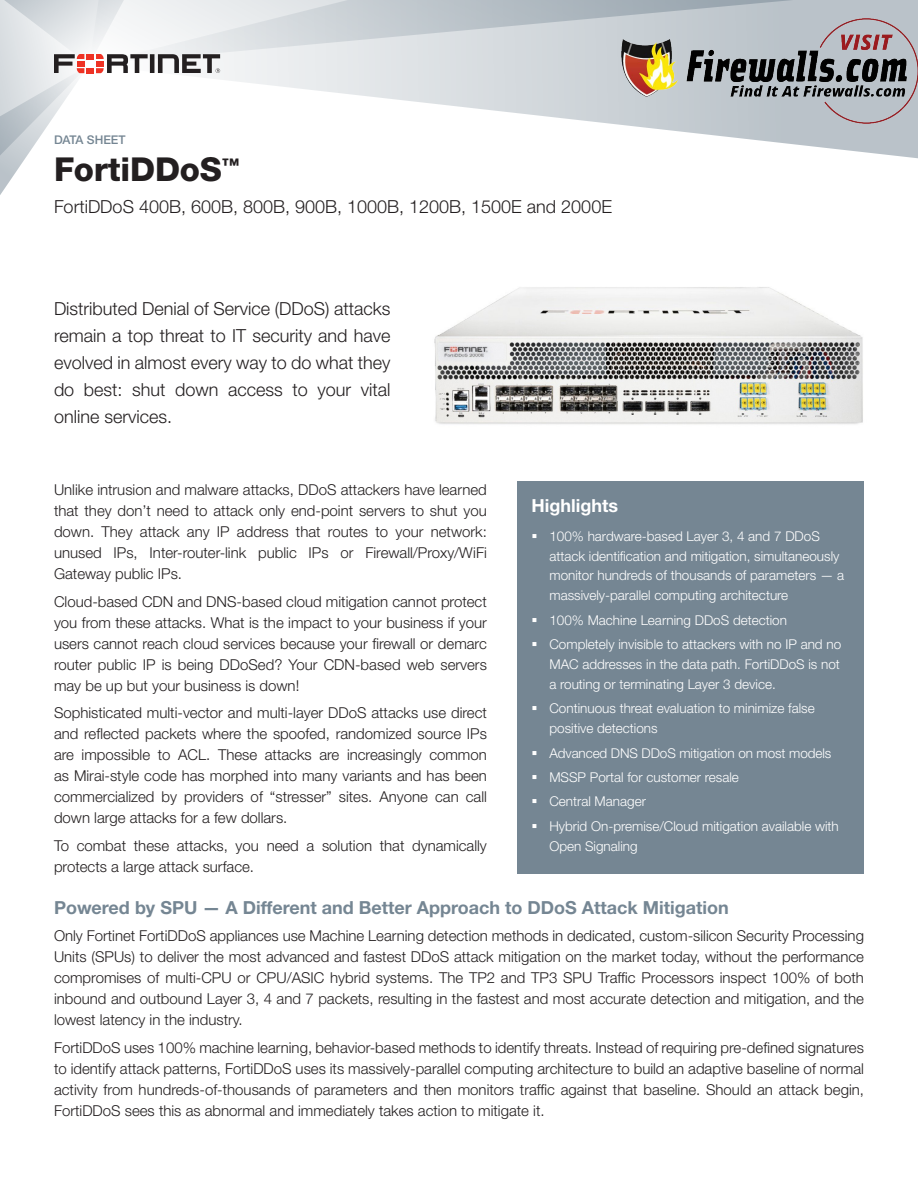
<style>
.page{position:relative;width:918px;height:1188px;background:#fff}
.page>*{position:absolute;margin:0;border:0;box-sizing:border-box;transform-origin:0 0}
.t1{font:800 33px "Helvetica Neue LT Std";letter-spacing:-.005em;color:#231f20}
.t2{font:300 18px/27px "Helvetica Neue LT Pro";color:#231f20;text-align:justify}
.t3{font:700 18px "Helvetica Neue LT Std";color:#758693}
.t4{font:700 18px "Helvetica Neue LT Std";color:#fff}
.t5{font:300 15px/21px "Helvetica Neue LT Std";color:#231f20;text-align:justify}
.t6{font:300 13.5px/19.8px "Helvetica Neue LT Std";color:#fff}
.t7{font:500 12px "Helvetica Neue LT Std";color:#758693}
</style>
<div class="page">
<svg style="left:220px;top:65px;width:698px;height:94px"></svg>
<svg style="left:220px;top:0;width:698px;height:65px"></svg>
<svg style="left:0;top:0;width:220px;height:195px"></svg>
<div style="left:518px;top:482px;width:346px;height:392px;background:#758693"></div>
<img style="left:434px;top:287px;width:429px;height:138px">
<img style="left:621px;top:18px;width:297px;height:105px">
<p class="t7" style="left:54px;top:132px;width:73px">DATA SHEET</p>
<h1 class="t1" style="left:54px;top:150px;width:187px">FortiDDoS<sup>™</sup></h1>
<p class="t2" style="left:54px;top:192px;width:560px">FortiDDoS 400B, 600B, 800B, 900B, 1000B, 1200B, 1500E and 2000E</p>
<p class="t2" style="left:54px;top:295px;width:338px">Distributed Denial of Service (DDoS) attacks remain a top threat to IT security and have evolved in almost every way to do what they do best: shut down access to your vital online services.</p>
<p class="t5" style="left:54px;top:479px;width:434px">Unlike intrusion and malware attacks, DDoS attackers have learned that they don’t need to attack only end-point servers to shut you down. They attack any IP address that routes to your network: unused IPs, Inter-router-link public IPs or Firewall/Proxy/WiFi Gateway public IPs.</p>
<p class="t5" style="left:54px;top:591px;width:434px">Cloud-based CDN and DNS-based cloud mitigation cannot protect you from these attacks. What is the impact to your business if your users cannot reach cloud services because your firewall or demarc router public IP is being DDoSed? Your CDN-based web servers may be up but your business is down!</p>
<p class="t5" style="left:54px;top:702px;width:434px">Sophisticated multi-vector and multi-layer DDoS attacks use direct and reflected packets where the spoofed, randomized source IPs are impossible to ACL. These attacks are increasingly common as Mirai-style code has morphed into many variants and has been commercialized by providers of “stresser” sites. Anyone can call down large attacks for a few dollars.</p>
<p class="t5" style="left:54px;top:835px;width:434px">To combat these attacks, you need a solution that dynamically protects a large attack surface.</p>
<p class="t3" style="left:54px;top:896px;width:676px">Powered by SPU — A Different and Better Approach to DDoS Attack Mitigation</p>
<p class="t5" style="left:54px;top:925px;width:812px">Only Fortinet FortiDDoS appliances use Machine Learning detection methods in dedicated, custom-silicon Security Processing Units (SPUs) to deliver the most advanced and fastest DDoS attack mitigation on the market today, without the performance compromises of multi-CPU or CPU/ASIC hybrid systems. The TP2 and TP3 SPU Traffic Processors inspect 100% of both inbound and outbound Layer 3, 4 and 7 packets, resulting in the fastest and most accurate detection and mitigation, and the lowest latency in the industry.</p>
<p class="t5" style="left:54px;top:1036px;width:812px">FortiDDoS uses 100% machine learning, behavior-based methods to identify threats. Instead of requiring pre-defined signatures to identify attack patterns, FortiDDoS uses its massively-parallel computing architecture to build an adaptive baseline of normal activity from hundreds-of-thousands of parameters and then monitors traffic against that baseline. Should an attack begin, FortiDDoS sees this as abnormal and immediately takes action to mitigate it.</p>
<p class="t4" style="left:531px;top:494px;width:88px">Highlights</p>
<p class="t6" style="left:549px;top:526px;width:296px;text-indent:-18px">▪ 100% hardware-based Layer 3, 4 and 7 DDoS attack identification and mitigation, simultaneously monitor hundreds of thousands of parameters — a massively-parallel computing architecture</p>
<p class="t6" style="left:531px;top:610px;width:257px">▪ 100% Machine Learning DDoS detection</p>
<p class="t6" style="left:549px;top:634px;width:293px;text-align:justify;text-indent:-18px">▪ Completely invisible to attackers with no IP and no MAC addresses in the data path. FortiDDoS is not a routing or terminating Layer 3 device.</p>
<p class="t6" style="left:549px;top:698px;width:267px;text-indent:-18px">▪ Continuous threat evaluation to minimize false positive detections</p>
<p class="t6" style="left:531px;top:743px;width:301px">▪ Advanced DNS DDoS mitigation on most models</p>
<p class="t6" style="left:531px;top:767px;width:209px">▪ MSSP Portal for customer resale</p>
<p class="t6" style="left:531px;top:791px;width:116px">▪ Central Manager</p>
<p class="t6" style="left:549px;top:816px;width:291px;text-indent:-18px">▪ Hybrid On-premise/Cloud mitigation available with<br>Open Signaling</p>
</div>
